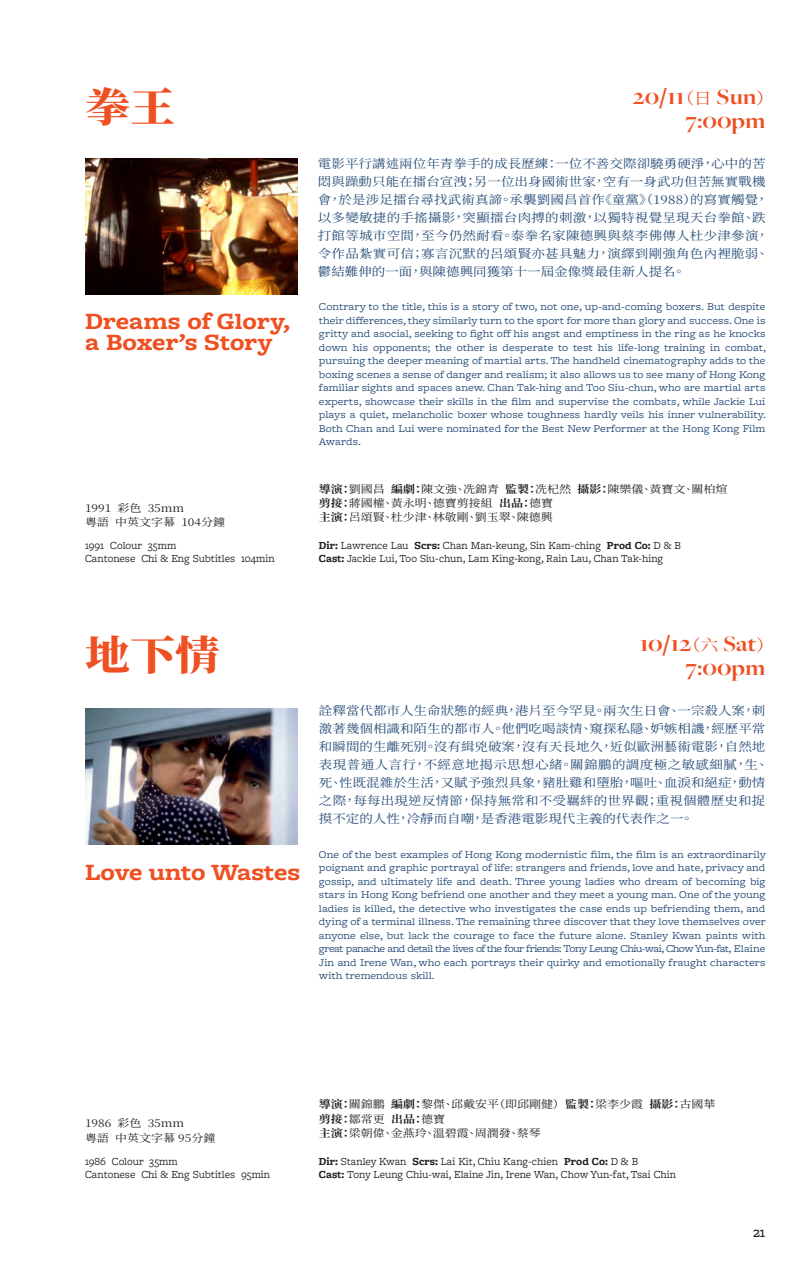
<style>
.page{position:relative;width:808px;height:1263px;background:#fff}
.page>*{position:absolute;margin:0;border:0;box-sizing:border-box;transform-origin:0 0}
.t1{font:800 40.5px "Source Han Serif TC";color:#ee5022;scale:1.11 1}
.t2{font:700 24.3px "Freight Macro Pro";color:#ee5022;scale:1.11 1}
.t3{font:700 22.95px "Freight Big Pro";color:#ee5022;scale:1.11 1}
.t4{font:500 15px "Freight Macro Pro";color:#231f20}
.t5{font:12.15px/18px "Source Han Serif TC";letter-spacing:.005em;color:#254b77;scale:1.11 1}
.t6{font:11.25px "Freight Macro Pro";color:#231f20}
.t7{font:10.8px/13.5px "Freight Macro Pro";color:#254b77;text-align:justify;scale:1.11 1}
.t8{font:10.8px "Source Han Serif TC";color:#231f20;scale:1.11 1}
.t9{font:700 10.8px "Source Han Serif TC";color:#231f20;scale:1.11 1}
.s1{font-family:"Freight Macro Pro"}
.s2{font-family:"Source Han Serif TC";font-weight:400;font-size:16.2px}
.s3{font-weight:700}
.s4{font-weight:400}
</style>
<div class="page">
<img style="left:85px;top:158px;width:213px;height:137px">
<img style="left:85px;top:709px;width:213px;height:136px">
<p class="t1" style="left:85px;top:85px;width:83px">拳王</p>
<p class="t2" style="left:85px;top:304px;width:186px">Dreams of Glory,</p>
<p class="t2" style="left:85px;top:325px;width:170px">a Boxer’s Story</p>
<p class="t8" style="left:85px;top:502px;width:91px">1991 彩色 35mm</p>
<p class="t8" style="left:85px;top:516px;width:128px">粵語 中英文字幕 104分鐘</p>
<p class="t6" style="left:85px;top:538px;width:93px">1991 Colour 35mm</p>
<p class="t6" style="left:85px;top:551px;width:191px">Cantonese Chi &amp; Eng Subtitles 104min</p>
<p class="t3" style="left:633px;top:81px;width:129px">20<span class="s1">/</span>11<span class="s2">（日</span> Sun<span class="s2">）</span></p>
<p class="t3" style="left:686px;top:105px;width:73px">7:00pm</p>
<p class="t5" style="left:318px;top:155px;width:408px">電影平行講述兩位年青拳手的成長歷練：一位不善交際卻驍勇硬淨，心中的苦悶與躁動只能在擂台宣洩；另一位出身國術世家，空有一身武功但苦無實戰機會，於是涉足擂台尋找武術真諦。承襲劉國昌首作《童黨》（1988）的寫實觸覺，以多變敏捷的手搖攝影，突顯擂台肉搏的刺激，以獨特視覺呈現天台拳館、跌打館等城市空間，至今仍然耐看。泰拳名家陳德興與蔡李佛傳人杜少津參演，令作品紮實可信；寡言沉默的呂頌賢亦甚具魅力，演繹到剛強角色內裡脆弱、鬱結難伸的一面，與陳德興同獲第十一屆金像獎最佳新人提名。</p>
<p class="t7" style="left:319px;top:300px;width:404px">Contrary to the title, this is a story of two, not one, up-and-coming boxers. But despite their differences, they similarly turn to the sport for more than glory and success. One is gritty and asocial, seeking to fight off his angst and emptiness in the ring as he knocks down his opponents; the other is desperate to test his life-long training in combat, pursuing the deeper meaning of martial arts. The handheld cinematography adds to the boxing scenes a sense of danger and realism; it also allows us to see many of Hong Kong familiar sights and spaces anew. Chan Tak-hing and Too Siu-chun, who are martial arts experts, showcase their skills in the film and supervise the combats, while Jackie Lui plays a quiet, melancholic boxer whose toughness hardly veils his inner vulnerability.<br>Both Chan and Lui were nominated for the Best New Performer at the Hong Kong Film Awards.</p>
<p class="t8" style="left:319px;top:482px;width:369px"><span class="s3">導演：</span>劉國昌 <span class="s3">編劇：</span>陳文強、冼錦青 <span class="s3">監製：</span>冼杞然 <span class="s3">攝影：</span>陳樂儀、黃寶文、關柏煊</p>
<p class="t8" style="left:319px;top:497px;width:212px"><span class="s3">剪接：</span>蔣國權、黃永明、德寶剪接組 <span class="s3">出品：</span>德寶</p>
<p class="t8" style="left:319px;top:511px;width:212px"><span class="s3">主演：</span>呂頌賢、杜少津、林敬剛、劉玉翠、陳德興</p>
<p class="t6" style="left:319px;top:538px;width:364px"><span class="s3">Dir:</span> Lawrence Lau <span class="s3">Scrs:</span> Chan Man-keung, Sin Kam-ching <span class="s3">Prod Co:</span> D &amp; B</p>
<p class="t6" style="left:319px;top:551px;width:346px"><span class="s3">Cast:</span> Jackie Lui, Too Siu-chun, Lam King-kong, Rain Lau, Chan Tak-hing</p>
<p class="t1" style="left:85px;top:632px;width:123px">地下情</p>
<p class="t2" style="left:85px;top:855px;width:195px">Love unto Wastes</p>
<p class="t3" style="left:640px;top:629px;width:122px">10<span class="s1">/</span>12<span class="s2">（六</span> Sat<span class="s2">）</span></p>
<p class="t3" style="left:686px;top:653px;width:73px">7:00pm</p>
<p class="t5" style="left:319px;top:702px;width:407px">詮釋當代都市人生命狀態的經典，港片至今罕見。兩次生日會、一宗殺人案，刺激著幾個相識和陌生的都市人。他們吃喝談情、窺探私隱、妒嫉相譏，經歷平常和瞬間的生離死别。沒有緝兇破案，沒有天長地久，近似歐洲藝術電影，自然地表現普通人言行，不經意地揭示思想心緒。關錦鵬的調度極之敏感細膩，生、死、性既混雜於生活，又賦予強烈具象，豬肚雞和墮胎，嘔吐、血淚和絕症，動情之際，每每出現逆反情節，保持無常和不受羈絆的世界觀；重視個體歷史和捉摸不定的人性，冷靜而自嘲，是香港電影現代主義的代表作之一。</p>
<p class="t7" style="left:319px;top:847px;width:404px">One of the best examples of Hong Kong modernistic film, the film is an extraordinarily poignant and graphic portrayal of life: strangers and friends, love and hate, privacy and gossip, and ultimately life and death. Three young ladies who dream of becoming big stars in Hong Kong befriend one another and they meet a young man. One of the young ladies is killed, the detective who investigates the case ends up befriending them, and dying of a terminal illness. The remaining three discover that they love themselves over anyone else, but lack the courage to face the future alone. Stanley Kwan paints with great panache and detail the lives of the four friends: Tony Leung Chiu-wai, Chow Yun-fat, Elaine Jin and Irene Wan, who each portrays their quirky and emotionally fraught characters with tremendous skill.</p>
<p class="t8" style="left:85px;top:1117px;width:91px">1986 彩色 35mm</p>
<p class="t8" style="left:85px;top:1132px;width:119px">粵語 中英文字幕 95分鐘</p>
<p class="t6" style="left:85px;top:1153px;width:94px">1986 Colour 35mm</p>
<p class="t6" style="left:85px;top:1166px;width:187px">Cantonese Chi &amp; Eng Subtitles 95min</p>
<p class="t8" style="left:319px;top:1098px;width:359px"><span class="s3">導演：</span>關錦鵬 <span class="s3">編劇：</span>黎傑、邱戴安平（即邱剛健）<span class="s3">監製：</span>梁李少霞 <span class="s3">攝影：</span>古國華</p>
<p class="t9" style="left:319px;top:1112px;width:115px">剪接：<span class="s4">鄒常更</span> 出品：<span class="s4">德寶</span></p>
<p class="t8" style="left:319px;top:1127px;width:201px"><span class="s3">主演：</span>梁朝偉、金燕玲、溫碧霞、周潤發、蔡琴</p>
<p class="t6" style="left:319px;top:1153px;width:321px"><span class="s3">Dir:</span> Stanley Kwan <span class="s3">Scrs:</span> Lai Kit, Chiu Kang-chien <span class="s3">Prod Co:</span> D &amp; B</p>
<p class="t6" style="left:319px;top:1166px;width:359px"><span class="s3">Cast:</span> Tony Leung Chiu-wai, Elaine Jin, Irene Wan, Chow Yun-fat, Tsai Chin</p>
<h3 class="t4" style="left:753px;top:1222px;width:14px">21</h3>
</div>
